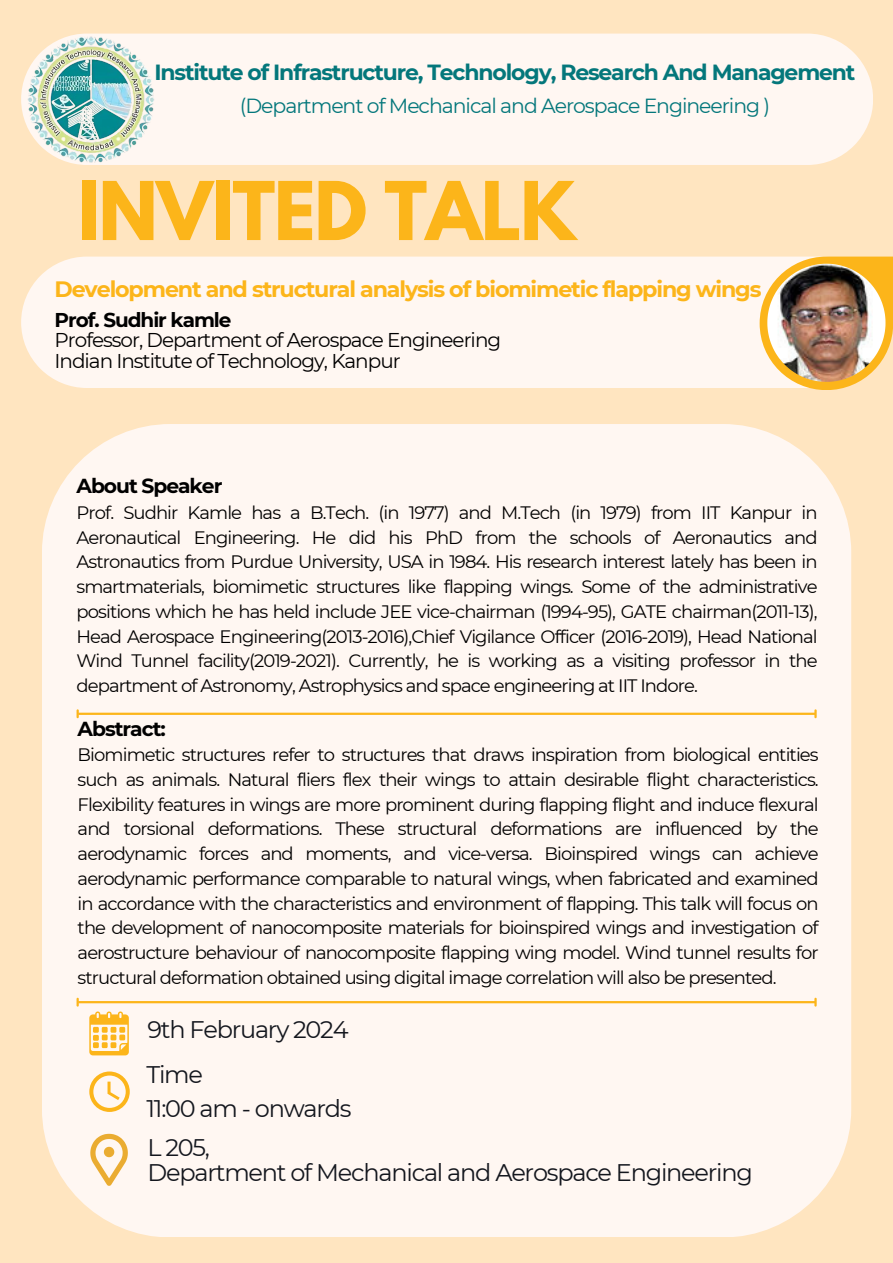
<style>
.page{position:relative;width:893px;height:1263px;background:#ffe5c0}
.page>*{position:absolute;margin:0;border:0;box-sizing:border-box;transform-origin:0 0}
.t1{font:700 71.7px "League Spartan";letter-spacing:-.015em;color:#fcb51a}
.t2{font:24px/25.3px "Montserrat";letter-spacing:-.05em;color:#14171e}
.t3{font:700 22.2px "Montserrat";letter-spacing:-.05em;color:#fcb51a}
.t4{font:700 21.9px "Montserrat";letter-spacing:-.05em;color:#04777b}
.t5{font:20.4px "Montserrat";letter-spacing:-.05em;color:#04777b}
.t6{font:700 20.25px "Montserrat";letter-spacing:-.05em;color:#000}
.t7{font:19.95px/20.9px "Montserrat";letter-spacing:-.05em;color:#000}
.t8{font:18px/24.8px "Montserrat";letter-spacing:-.05em;color:#000;text-align:justify}
.s1{font-weight:700}
</style>
<div class="page">
<div style="left:166px;top:34px;width:707px;height:131px;background:#fff7f2"></div>
<div style="left:42px;top:424px;width:809px;height:812px;background:#fff7f2"></div>
<img style="left:21px;top:34px;width:145px;height:131px">
<svg style="left:89px;top:1011px;width:40px;height:44px;background:#fdcf71"></svg>
<svg style="left:89px;top:1071px;width:41px;height:41px;background:#fde2ad"></svg>
<svg style="left:90px;top:1134px;width:38px;height:52px;background:#f7dbac"></svg>
<div style="left:21px;top:257px;width:738px;height:131px;background:#fff7f2"></div>
<svg style="left:759px;top:257px;width:134px;height:133px"></svg>
<img style="left:767px;top:264px;width:118px;height:118px">
<hr style="left:78px;top:1001px;width:737px;height:2px;background:#fcb51a">
<hr style="left:78px;top:713px;width:737px;height:2px;background:#fcb51a">
<svg style="left:77px;top:710px;width:2px;height:7px"></svg>
<svg style="left:814px;top:710px;width:2px;height:7px"></svg>
<h1 class="t4" style="left:154px;top:59px;width:702px">Institute of Infrastructure, Technology, Research And Management</h1>
<p class="t5" style="left:240px;top:93px;width:532px">(Department of Mechanical and Aerospace Engineering )</p>
<h4 class="t1" style="left:78px;top:175px;width:500px">INVITED TALK</h4>
<p class="t3" style="left:55px;top:275px;width:708px">Development and structural analysis of biomimetic flapping wings</p>
<h3 class="t7" style="left:55px;top:309px;width:448px"><span class="s1">Prof. Sudhir kamle<br></span>Professor, Department of Aerospace Engineering<br>Indian Institute of Technology, Kanpur</h3>
<h4 class="t6" style="left:77px;top:474px;width:147px">About Speaker</h4>
<h2 class="t8" style="left:77px;top:500px;width:742px">Prof. Sudhir Kamle has a B.Tech. (in 1977) and M.Tech (in 1979) from IIT Kanpur in Aeronautical Engineering. He did his PhD from the schools of Aeronautics and Astronautics from Purdue University, USA in 1984. His research interest lately has been in smartmaterials, biomimetic structures like flapping wings. Some of the administrative positions which he has held include JEE vice-chairman (1994-95), GATE chairman(2011-13), Head Aerospace Engineering(2013-2016),Chief Vigilance Officer (2016-2019), Head National Wind Tunnel facility(2019-2021). Currently, he is working as a visiting professor in the department of Astronomy, Astrophysics and space engineering at IIT Indore.</h2>
<p class="t6" style="left:78px;top:716px;width:90px">Abstract:</p>
<p class="t8" style="left:78px;top:742px;width:742px">Biomimetic structures refer to structures that draws inspiration from biological entities such as animals. Natural fliers flex their wings to attain desirable flight characteristics.<br>Flexibility features in wings are more prominent during flapping flight and induce flexural and torsional deformations. These structural deformations are influenced by the aerodynamic forces and moments, and vice-versa. Bioinspired wings can achieve aerodynamic performance comparable to natural wings, when fabricated and examined in accordance with the characteristics and environment of flapping. This talk will focus on the development of nanocomposite materials for bioinspired wings and investigation of aerostructure behaviour of nanocomposite flapping wing model. Wind tunnel results for structural deformation obtained using digital image correlation will also be presented.</p>
<p class="t2" style="left:147px;top:1017px;width:203px">9th February 2024</p>
<p class="t2" style="left:146px;top:1062px;width:58px">Time</p>
<h3 class="t2" style="left:146px;top:1095px;width:207px">11:00 am - onwards</h3>
<p class="t2" style="left:148px;top:1134px;width:607px">L 205,<br>Department of Mechanical and Aerospace Engineering</p>
</div>
